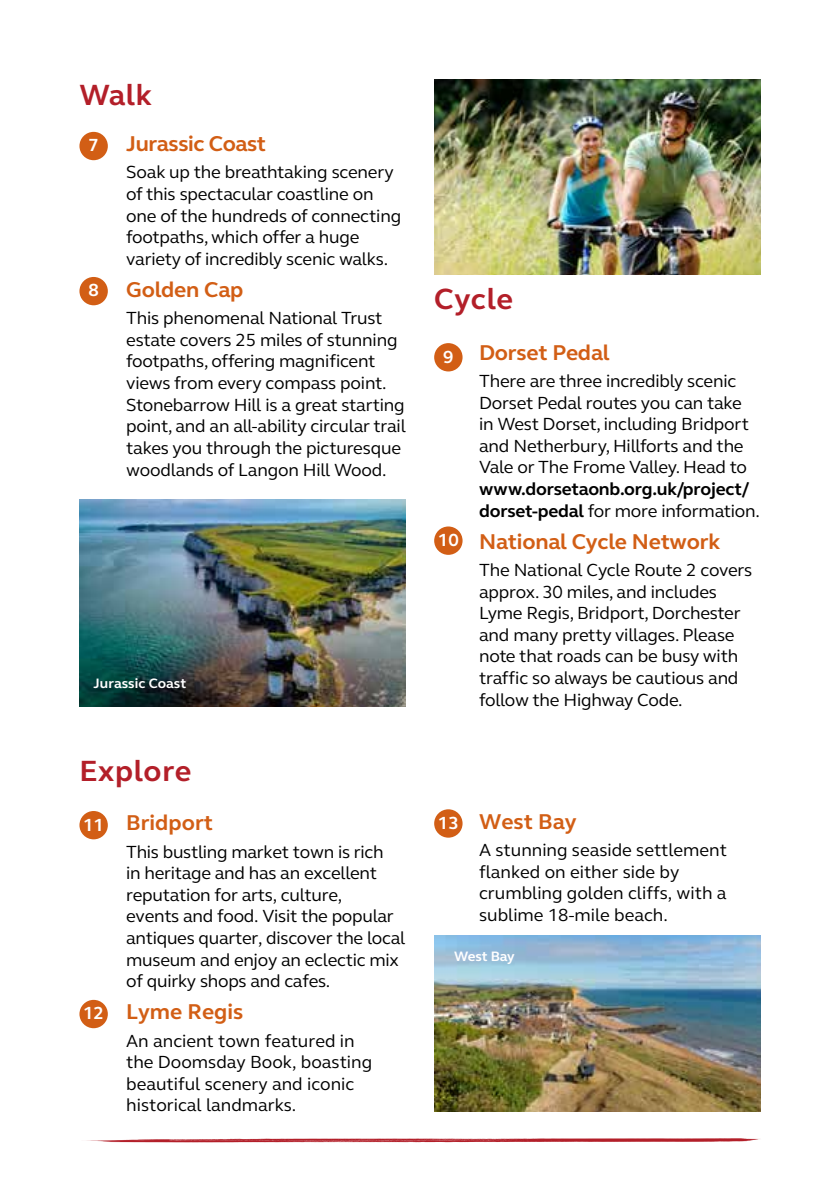
<style>
.page{position:relative;width:840px;height:1191px;background:#fff}
.page>*{position:absolute;margin:0;border:0;box-sizing:border-box;transform-origin:0 0}
.t1{font:700 30px "FS Elliot";letter-spacing:.025em;color:#b31f29}
.t2{font:700 22px "FS Elliot";letter-spacing:-.01em;color:#d25e15}
.t3{font:18px/21.6px "FS Elliot";letter-spacing:-.01em;color:#000}
.t4{font:700 18px/21.6px "FS Elliot";letter-spacing:-.01em;color:#000}
.t5{font:700 18px "FS Elliot";color:#fff}
.t6{font:700 14px "FS Elliot";color:#fff}
.s1{font-weight:400}
</style>
<div class="page">
<img style="left:79px;top:499px;width:326px;height:207px">
<img style="left:434px;top:935px;width:326px;height:176px">
<div style="left:79px;top:999px;width:29px;height:29px;background:#d25e15;border-radius:50%"></div>
<div style="left:79px;top:811px;width:29px;height:28px;background:#d25e15;border-radius:50%"></div>
<div style="left:79px;top:132px;width:29px;height:28px;background:#d25e15;border-radius:50%"></div>
<div style="left:434px;top:526px;width:28px;height:29px;background:#d25e15;border-radius:50%"></div>
<div style="left:434px;top:343px;width:28px;height:28px;background:#d25e15;border-radius:50%"></div>
<div style="left:79px;top:277px;width:29px;height:28px;background:#d25e15;border-radius:50%"></div>
<div style="left:434px;top:809px;width:28px;height:28px;background:#d25e15;border-radius:50%"></div>
<img style="left:434px;top:80px;width:326px;height:194px">
<svg style="left:86px;top:1138px;width:674px;height:5px"></svg>
<h1 class="t1" style="left:79px;top:74px;width:74px">Walk</h1>
<p class="t2" style="left:126px;top:129px;width:141px">Jurassic Coast</p>
<p class="t3" style="left:126px;top:161px;width:276px">Soak up the breathtaking scenery of this spectacular coastline on one of the hundreds of connecting footpaths, which offer a huge variety of incredibly scenic walks.</p>
<p class="t2" style="left:126px;top:275px;width:119px">Golden Cap</p>
<p class="t3" style="left:126px;top:307px;width:281px">This phenomenal National Trust estate covers 25 miles of stunning footpaths, offering magnificent views from every compass point.<br>Stonebarrow Hill is a great starting point, and an all-ability circular trail takes you through the picturesque woodlands of Langon Hill Wood.</p>
<p class="t5" style="left:88px;top:133px;width:12px">7</p>
<p class="t5" style="left:88px;top:278px;width:12px">8</p>
<p class="t6" style="left:94px;top:674px;width:94px">Jurassic Coast</p>
<h1 class="t1" style="left:79px;top:751px;width:113px">Explore</h1>
<p class="t5" style="left:83px;top:812px;width:22px">11</p>
<p class="t5" style="left:83px;top:1001px;width:22px">12</p>
<p class="t2" style="left:126px;top:808px;width:88px">Bridport</p>
<p class="t3" style="left:126px;top:840px;width:280px">This bustling market town is rich<br>in heritage and has an excellent reputation for arts, culture,<br>events and food. Visit the popular antiques quarter, discover the local museum and enjoy an eclectic mix of quirky shops and cafes.</p>
<p class="t2" style="left:126px;top:997px;width:119px">Lyme Regis</p>
<p class="t3" style="left:126px;top:1029px;width:247px">An ancient town featured in the Doomsday Book, boasting beautiful scenery and iconic historical landmarks.</p>
<h1 class="t1" style="left:434px;top:279px;width:80px">Cycle</h1>
<p class="t5" style="left:443px;top:344px;width:12px">9</p>
<p class="t5" style="left:438px;top:528px;width:22px">10</p>
<p class="t2" style="left:479px;top:337px;width:132px">Dorset Pedal</p>
<p class="t3" style="left:479px;top:369px;width:271px">There are three incredibly scenic Dorset Pedal routes you can take in West Dorset, including Bridport and Netherbury, Hillforts and the Vale or The Frome Valley. Head to</p>
<p class="t4" style="left:479px;top:478px;width:282px">www.dorsetaonb.org.uk/project/ dorset-pedal <span class="s1">for more information.</span></p>
<p class="t2" style="left:479px;top:526px;width:242px">National Cycle Network</p>
<p class="t3" style="left:479px;top:558px;width:274px">The National Cycle Route 2 covers approx. 30 miles, and includes<br>Lyme Regis, Bridport, Dorchester and many pretty villages. Please note that roads can be busy with traffic so always be cautious and follow the Highway Code.</p>
<p class="t5" style="left:438px;top:810px;width:22px">13</p>
<p class="t2" style="left:479px;top:806px;width:99px">West Bay</p>
<p class="t3" style="left:479px;top:839px;width:249px">A stunning seaside settlement flanked on either side by crumbling golden cliffs, with a sublime 18-mile beach.</p>
<p class="t6" style="left:454px;top:946px;width:62px">West Bay</p>
</div>
